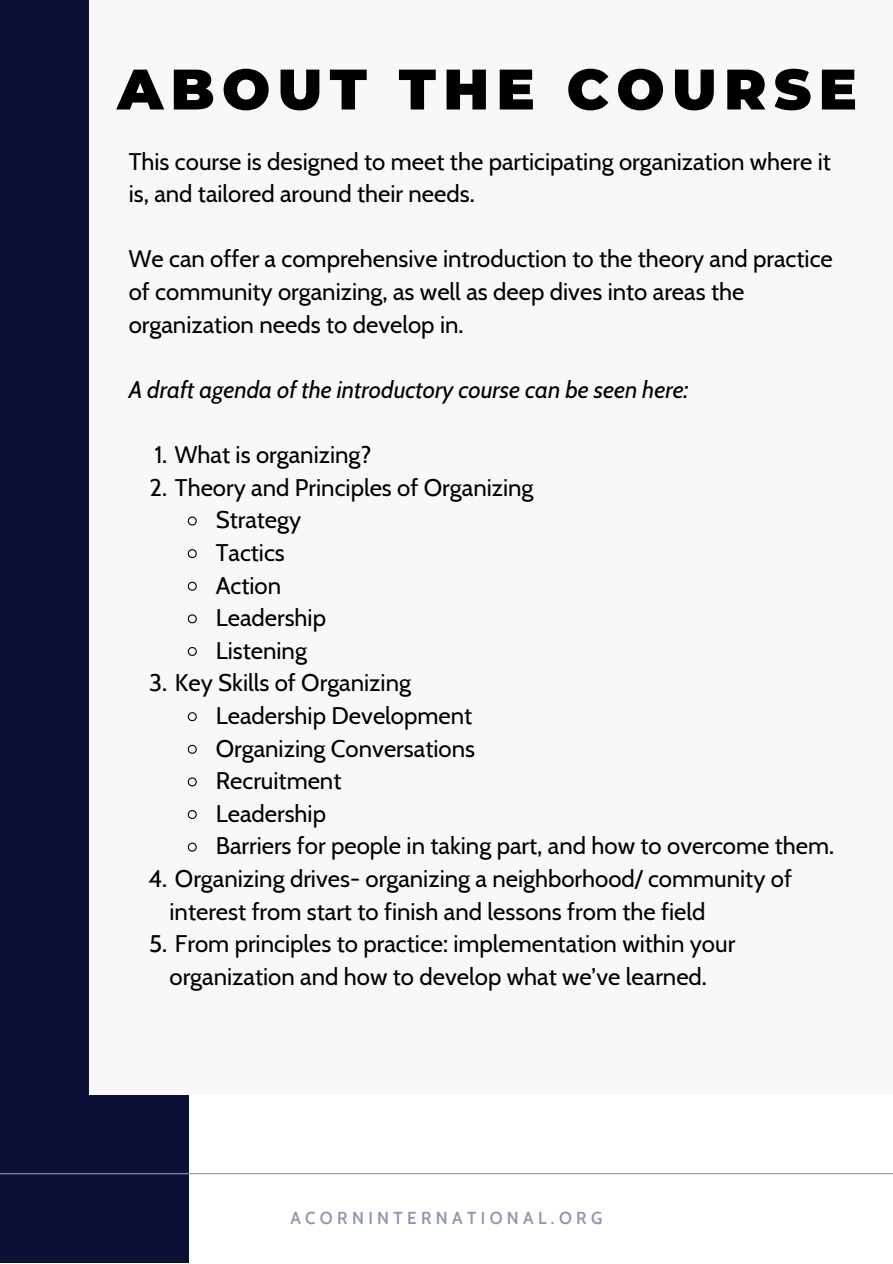
<style>
.page{position:relative;width:893px;height:1264px;background:#fff}
.page>*{position:absolute;margin:0;border:0;box-sizing:border-box;transform-origin:0 0}
.t1{font:900 57px "Montserrat";letter-spacing:.13em;color:#000}
.t2{font:24px/32.5px "Cabin";color:#000}
.t3{font:italic 24px "Cabin";color:#000}
.t4{font:600 16.95px "Cabin";letter-spacing:.26em;color:#8d97ad}
</style>
<div class="page">
<div style="left:0;top:0;width:189px;height:1262px;background:#0d1036"></div>
<div style="left:89px;top:0;width:803px;height:1094px;background:#f8f8f8"></div>
<hr style="left:0;top:1173px;width:892px;height:1px;background:#8d97ad">
<svg style="left:187px;top:516px;width:10px;height:10px"></svg>
<svg style="left:187px;top:549px;width:10px;height:10px"></svg>
<svg style="left:187px;top:581px;width:10px;height:10px"></svg>
<svg style="left:187px;top:614px;width:10px;height:10px"></svg>
<svg style="left:187px;top:647px;width:10px;height:9px"></svg>
<svg style="left:187px;top:712px;width:10px;height:10px"></svg>
<svg style="left:187px;top:744px;width:10px;height:10px"></svg>
<svg style="left:187px;top:777px;width:10px;height:10px"></svg>
<svg style="left:187px;top:810px;width:10px;height:9px"></svg>
<svg style="left:187px;top:842px;width:10px;height:10px"></svg>
<p class="t1" style="left:117px;top:54px;width:741px">ABOUT THE COURSE</p>
<p class="t2" style="left:129px;top:145px;width:703px">This course is designed to meet the participating organization where it is, and tailored around their needs.</p>
<p class="t2" style="left:129px;top:242px;width:705px">We can offer a comprehensive introduction to the theory and practice of community organizing, as well as deep dives into areas the organization needs to develop in.</p>
<p class="t3" style="left:129px;top:375px;width:561px">A draft agenda of the introductory course can be seen here:</p>
<p class="t2" style="left:154px;top:438px;width:219px">1. What is organizing?</p>
<p class="t2" style="left:150px;top:471px;width:385px">2. Theory and Principles of Organizing</p>
<p class="t2" style="left:216px;top:503px;width:87px">Strategy</p>
<p class="t2" style="left:216px;top:536px;width:71px">Tactics</p>
<p class="t2" style="left:216px;top:568px;width:67px">Action</p>
<p class="t2" style="left:216px;top:601px;width:112px">Leadership</p>
<p class="t2" style="left:216px;top:634px;width:93px">Listening</p>
<p class="t2" style="left:149px;top:666px;width:263px">3. Key Skills of Organizing</p>
<p class="t2" style="left:216px;top:699px;width:258px">Leadership Development</p>
<p class="t2" style="left:216px;top:731px;width:261px">Organizing Conversations</p>
<p class="t2" style="left:216px;top:764px;width:127px">Recruitment</p>
<p class="t2" style="left:216px;top:797px;width:112px">Leadership</p>
<p class="t2" style="left:216px;top:829px;width:620px">Barriers for people in taking part, and how to overcome them.</p>
<p class="t2" style="left:169px;top:862px;width:624px;text-indent:-21px">4. Organizing drives- organizing a neighborhood/ community of interest from start to finish and lessons from the field</p>
<p class="t2" style="left:149px;top:927px;width:587px;text-align:center">5. From principles to practice: implementation within your organization and how to develop what we’ve learned.</p>
<p class="t4" style="left:290px;top:1207px;width:313px">ACORNINTERNATIONAL.ORG</p>
</div>
